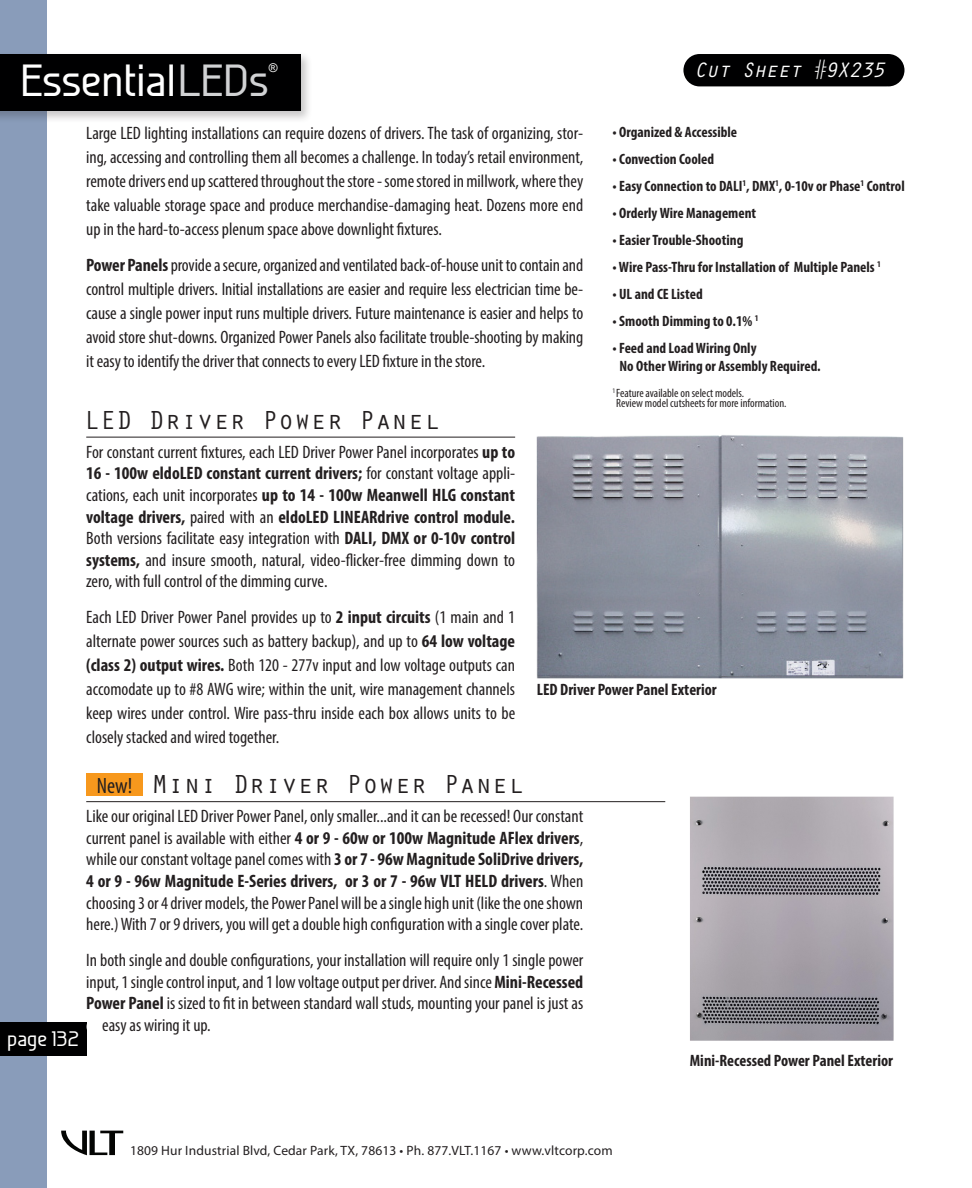
<style>
.page{position:relative;width:972px;height:1188px;background:#fff}
.page>*{position:absolute;margin:0;border:0;box-sizing:border-box;transform-origin:0 0}
.t1{font:500 45px "Galette";color:#fff}
.t2{font:27px "Orator Std";color:#231f20}
.t3{font:condensed 22.2px "Myriad Pro";color:#231f20}
.t4{font:italic 21.6px "Orator Std";letter-spacing:-.05em;color:#fff}
.t5{font:500 21px "Galette";color:#fff}
.t6{font:condensed 18px/21.6px "Myriad Pro";color:#231f20;text-align:justify}
.t7{font:700 condensed 16.5px "Myriad Pro";color:#231f20}
.t8{font:700 condensed 15px/18px "Myriad Pro";color:#231f20}
.t9{font:13.5px "Myriad Pro";letter-spacing:.01em;color:#231f20}
.t10{font:condensed 12px/10.5px "Myriad Pro";color:#231f20}
.t11{font:12px "Arial";color:#fff}
.s1{color:#d1d2d4}
.s2{font-weight:700}
.s3{color:#fff}
</style>
<div class="page">
<div style="left:0;top:0;width:46px;height:1188px;background:#899cba"></div>
<div style="left:0;top:1022px;width:86px;height:33px;background:#000001"></div>
<div style="left:0;top:51px;width:313px;height:72px;background:#231f20;opacity:.25"></div>
<div style="left:0;top:54px;width:300px;height:57px;background:#000001"></div>
<div style="left:683px;top:54px;width:221px;height:32px;background:#000001"></div>
<svg style="left:61px;top:1131px;width:62px;height:24px"></svg>
<hr style="left:86px;top:437px;width:429px;height:1px;background:#231f20">
<hr style="left:86px;top:801px;width:579px;height:1px;background:#231f20">
<img style="left:536px;top:435px;width:368px;height:244px">
<div style="left:86px;top:774px;width:57px;height:22px;background:#f7981d"></div>
<img style="left:690px;top:796px;width:204px;height:245px">
<h1 class="t1" style="left:21px;top:53px;width:250px">Essential<span class="s1">LEDs</span></h1>
<p class="t11" style="left:269px;top:60px;width:10px">®</p>
<p class="t6" style="left:86px;top:121px;width:499px;line-height:24px">Large LED lighting installations can require dozens of drivers. The task of organizing, stor&shy;ing, accessing and controlling them all becomes a challenge. In today’s retail environment, remote drivers end up scattered throughout the store - some stored in millwork, where they take valuable storage space and produce merchandise-damaging heat. Dozens more end up in the hard-to-access plenum space above downlight fixtures.</p>
<p class="t6" style="left:86px;top:253px;width:499px;line-height:24px"><span class="s2">Power Panels</span> provide a secure, organized and ventilated back-of-house unit to contain and control multiple drivers. Initial installations are easier and require less electrician time be&shy;cause a single power input runs multiple drivers. Future maintenance is easier and helps to avoid store shut-downs. Organized Power Panels also facilitate trouble-shooting by making it easy to identify the driver that connects to every LED fixture in the store.</p>
<p class="t2" style="left:84px;top:401px;width:358px">LED Driver Power Panel</p>
<p class="t4" style="left:694px;top:55px;width:193px">Cut Sheet #9X235</p>
<p class="t8" style="left:612px;top:122px;width:126px">• Organized &amp; Accessible</p>
<p class="t8" style="left:612px;top:149px;width:103px">• Convection Cooled</p>
<p class="t8" style="left:612px;top:176px;width:294px">• Easy Connection to DALI<sup>1</sup>, DMX<sup>1</sup>, 0-10v or Phase<sup>1</sup> Control</p>
<p class="t8" style="left:612px;top:203px;width:145px">• Orderly Wire Management</p>
<p class="t8" style="left:612px;top:230px;width:132px">• Easier Trouble-Shooting</p>
<p class="t8" style="left:612px;top:257px;width:270px">• Wire Pass-Thru for Installation of Multiple Panels <sup>1</sup></p>
<p class="t8" style="left:612px;top:284px;width:92px">• UL and CE Listed</p>
<p class="t8" style="left:612px;top:311px;width:147px">• Smooth Dimming to 0.1% <sup>1</sup></p>
<p class="t8" style="left:620px;top:338px;width:203px;text-indent:-7px">• Feed and Load Wiring Only<br>No Other Wiring or Assembly Required.</p>
<p class="t10" style="left:616px;top:387px;width:171px;text-indent:-4px"><sup>1</sup> Feature available on select models.<br>Review model cutsheets for more information.</p>
<p class="t6" style="left:86px;top:441px;width:430px">For constant current fixtures, each LED Driver Power Panel incorporates <span class="s2">up to 16 - 100w eldoLED constant current drivers;</span> for constant voltage appli&shy;cations, each unit incorporates <span class="s2">up to 14 - 100w Meanwell HLG constant voltage drivers,</span> paired with an <span class="s2">eldoLED LINEARdrive control module.<br></span>Both versions facilitate easy integration with <span class="s2">DALI, DMX or 0-10v control systems,</span> and insure smooth, natural, video-flicker-free dimming down to zero, with full control of the dimming curve.</p>
<p class="t6" style="left:86px;top:605px;width:430px;line-height:24px">Each LED Driver Power Panel provides up to <span class="s2">2 input circuits</span> (1 main and 1 alternate power sources such as battery backup), and up to <span class="s2">64 low voltage (class 2) output wires.</span> Both 120 - 277v input and low voltage outputs can accomodate up to #8 AWG wire; within the unit, wire management channels keep wires under control. Wire pass-thru inside each box allows units to be closely stacked and wired together.</p>
<p class="t7" style="left:537px;top:679px;width:181px">LED Driver Power Panel Exterior</p>
<p class="t5" style="left:7px;top:1026px;width:73px">page 132</p>
<p class="t3" style="left:97px;top:773px;width:37px">New!</p>
<p class="t2" style="left:152px;top:765px;width:374px">Mini Driver Power Panel</p>
<p class="t6" style="left:86px;top:805px;width:499px">Like our original LED Driver Power Panel, only smaller...and it can be recessed! Our constant current panel is available with either <span class="s2">4 or 9 - 60w or 100w Magnitude AFlex drivers</span>, while our constant voltage panel comes with <span class="s2">3 or 7 - 96w Magnitude SoliDrive drivers, 4 or 9 - 96w Magnitude E-Series drivers, or 3 or 7 - 96w VLT HELD drivers</span>. When choosing 3 or 4 driver models, the Power Panel will be a single high unit (like the one shown here.) With 7 or 9 drivers, you will get a double high configuration with a single cover plate.</p>
<p class="t6" style="left:86px;top:949px;width:499px">In both single and double configurations, your installation will require only 1 single power input, 1 single control input, and 1 low voltage output per driver. And since <span class="s2">Mini-Recessed Power Panel</span> is sized to fit in between standard wall studs, mounting your panel is just as <span class="s3">ea</span> easy as wiring it up.</p>
<p class="t7" style="left:690px;top:1050px;width:205px">Mini-Recessed Power Panel Exterior</p>
<p class="t9" style="left:130px;top:1142px;width:484px">1809 Hur Industrial Blvd, Cedar Park, TX, 78613 • Ph. 877.VLT.1167 • www.vltcorp.com</p>
</div>
